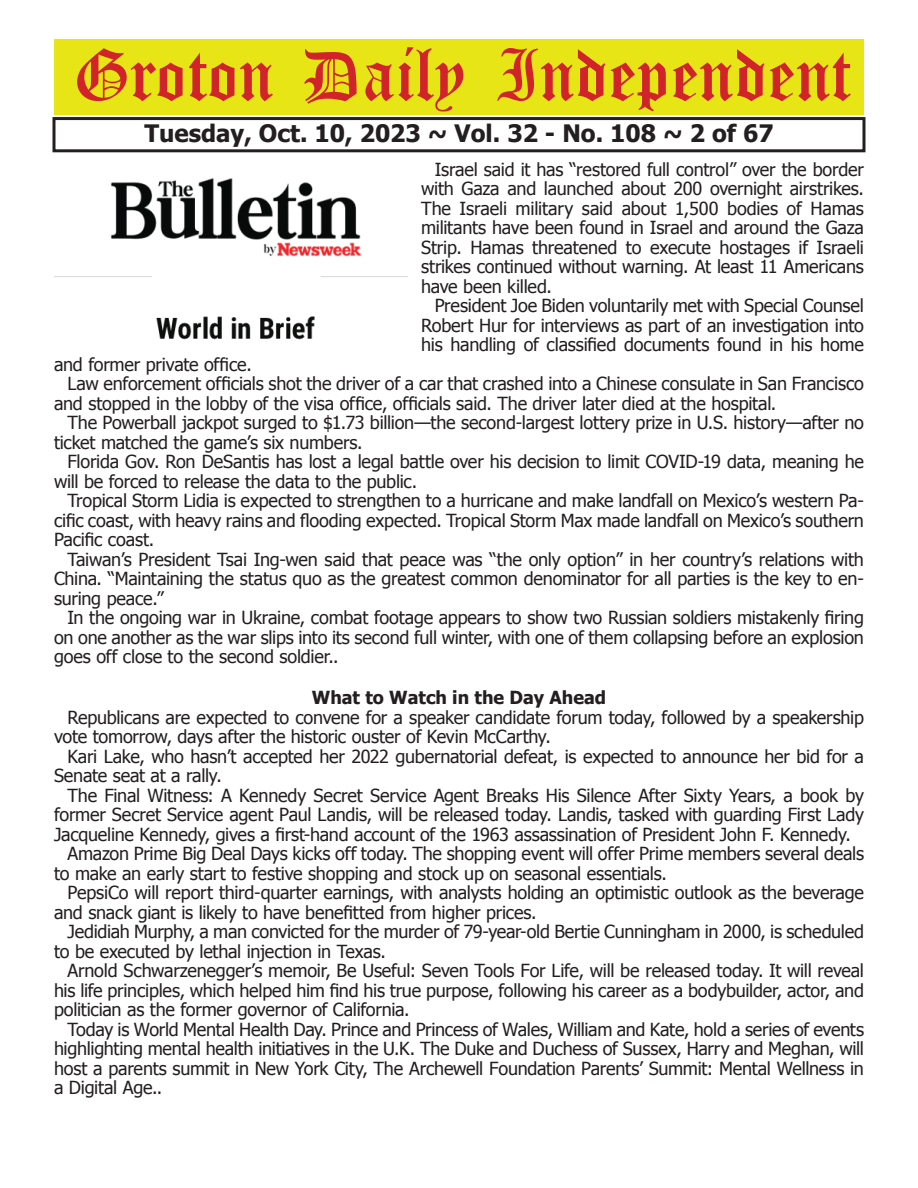
<style>
.page{position:relative;width:918px;height:1188px;background:#fff}
.page>*{position:absolute;margin:0;border:0;box-sizing:border-box;transform-origin:0 0}
.t1{font:54px "Old English Five";color:#d1232a}
.t2{font:700 24px "Tahoma";color:#231f20}
.t3{font:18px/19.5px "Tahoma";letter-spacing:-.015em;color:#231f20;text-align:justify}
.t4{font:700 18px "Tahoma";color:#231f20}
</style>
<div class="page">
<div style="left:52px;top:117px;width:814px;height:35px;border:3px solid #231f20"></div>
<div style="left:54px;top:40px;width:810px;height:75px;background:#e7e515"></div>
<img style="left:54px;top:178px;width:354px;height:162px">
<div style="left:171px;top:263px;width:128px;height:26px;background:#fff"></div>
<h1 class="t1" style="left:73px;top:50px;width:779px">Groton Daily Independent</h1>
<h2 class="t2" style="left:144px;top:116px;width:631px">Tuesday, Oct. 10, 2023 ~ Vol. 32 - No. 108 ~ 2 of 67</h2>
<p class="t3" style="left:421px;top:159px;width:444px;text-indent:14px">Israel said it has “restored full control” over the border with Gaza and launched about 200 overnight airstrikes.<br>The Israeli military said about 1,500 bodies of Hamas militants have been found in Israel and around the Gaza Strip. Hamas threatened to execute hostages if Israeli strikes continued without warning. At least 11 Americans have been killed.</p>
<p class="t3" style="left:421px;top:295px;width:444px;text-indent:14px">President Joe Biden voluntarily met with Special Counsel Robert Hur for interviews as part of an investigation into his handling of classified documents found in his home</p>
<p class="t3" style="left:54px;top:354px;width:199px">and former private office.</p>
<p class="t3" style="left:68px;top:373px;width:798px">Law enforcement officials shot the driver of a car that crashed into a Chinese consulate in San Francisco</p>
<p class="t3" style="left:54px;top:393px;width:724px">and stopped in the lobby of the visa office, officials said. The driver later died at the hospital.</p>
<p class="t3" style="left:68px;top:412px;width:798px">The Powerball jackpot surged to $1.73 billion—the second-largest lottery prize in U.S. history—after no</p>
<p class="t3" style="left:54px;top:432px;width:310px">ticket matched the game’s six numbers.</p>
<p class="t3" style="left:68px;top:451px;width:798px">Florida Gov. Ron DeSantis has lost a legal battle over his decision to limit COVID-19 data, meaning he</p>
<p class="t3" style="left:54px;top:471px;width:365px">will be forced to release the data to the public.</p>
<p class="t3" style="left:68px;top:490px;width:798px">Tropical Storm Lidia is expected to strengthen to a hurricane and make landfall on Mexico’s western Pa-</p>
<p class="t3" style="left:54px;top:510px;width:811px">cific coast, with heavy rains and flooding expected. Tropical Storm Max made landfall on Mexico’s southern</p>
<p class="t3" style="left:54px;top:529px;width:102px">Pacific coast.</p>
<p class="t3" style="left:68px;top:549px;width:798px">Taiwan’s President Tsai Ing-wen said that peace was “the only option” in her country’s relations with</p>
<p class="t3" style="left:54px;top:568px;width:812px">China. “Maintaining the status quo as the greatest common denominator for all parties is the key to en-</p>
<p class="t3" style="left:54px;top:588px;width:111px">suring peace.”</p>
<p class="t3" style="left:68px;top:607px;width:798px">In the ongoing war in Ukraine, combat footage appears to show two Russian soldiers mistakenly firing</p>
<p class="t3" style="left:54px;top:627px;width:812px">on one another as the war slips into its second full winter, with one of them collapsing before an explosion</p>
<p class="t3" style="left:54px;top:646px;width:286px">goes off close to the second soldier..</p>
<p class="t4" style="left:312px;top:685px;width:296px">What to Watch in the Day Ahead</p>
<p class="t3" style="left:54px;top:707px;width:811px;text-indent:14px">Republicans are expected to convene for a speaker candidate forum today, followed by a speakership vote tomorrow, days after the historic ouster of Kevin McCarthy.</p>
<p class="t3" style="left:54px;top:746px;width:811px;text-indent:14px">Kari Lake, who hasn’t accepted her 2022 gubernatorial defeat, is expected to announce her bid for a<br>Senate seat at a rally.</p>
<p class="t3" style="left:68px;top:785px;width:798px">The Final Witness: A Kennedy Secret Service Agent Breaks His Silence After Sixty Years, a book by</p>
<p class="t3" style="left:54px;top:804px;width:812px">former Secret Service agent Paul Landis, will be released today. Landis, tasked with guarding First Lady</p>
<p class="t3" style="left:54px;top:824px;width:798px">Jacqueline Kennedy, gives a first-hand account of the 1963 assassination of President John F. Kennedy.</p>
<p class="t3" style="left:68px;top:843px;width:798px">Amazon Prime Big Deal Days kicks off today. The shopping event will offer Prime members several deals</p>
<p class="t3" style="left:54px;top:863px;width:615px">to make an early start to festive shopping and stock up on seasonal essentials.</p>
<p class="t3" style="left:68px;top:882px;width:798px">PepsiCo will report third-quarter earnings, with analysts holding an optimistic outlook as the beverage</p>
<p class="t3" style="left:54px;top:902px;width:484px">and snack giant is likely to have benefitted from higher prices.</p>
<p class="t3" style="left:68px;top:921px;width:798px">Jedidiah Murphy, a man convicted for the murder of 79-year-old Bertie Cunningham in 2000, is scheduled</p>
<p class="t3" style="left:54px;top:941px;width:334px">to be executed by lethal injection in Texas.</p>
<p class="t3" style="left:68px;top:960px;width:798px">Arnold Schwarzenegger’s memoir, Be Useful: Seven Tools For Life, will be released today. It will reveal</p>
<p class="t3" style="left:54px;top:980px;width:812px">his life principles, which helped him find his true purpose, following his career as a bodybuilder, actor, and</p>
<p class="t3" style="left:54px;top:999px;width:357px">politician as the former governor of California.</p>
<p class="t3" style="left:68px;top:1018px;width:798px">Today is World Mental Health Day. Prince and Princess of Wales, William and Kate, hold a series of events</p>
<p class="t3" style="left:54px;top:1038px;width:812px">highlighting mental health initiatives in the U.K. The Duke and Duchess of Sussex, Harry and Meghan, will</p>
<p class="t3" style="left:54px;top:1057px;width:812px">host a parents summit in New York City, The Archewell Foundation Parents’ Summit: Mental Wellness in</p>
<p class="t3" style="left:54px;top:1077px;width:110px">a Digital Age..</p>
</div>
